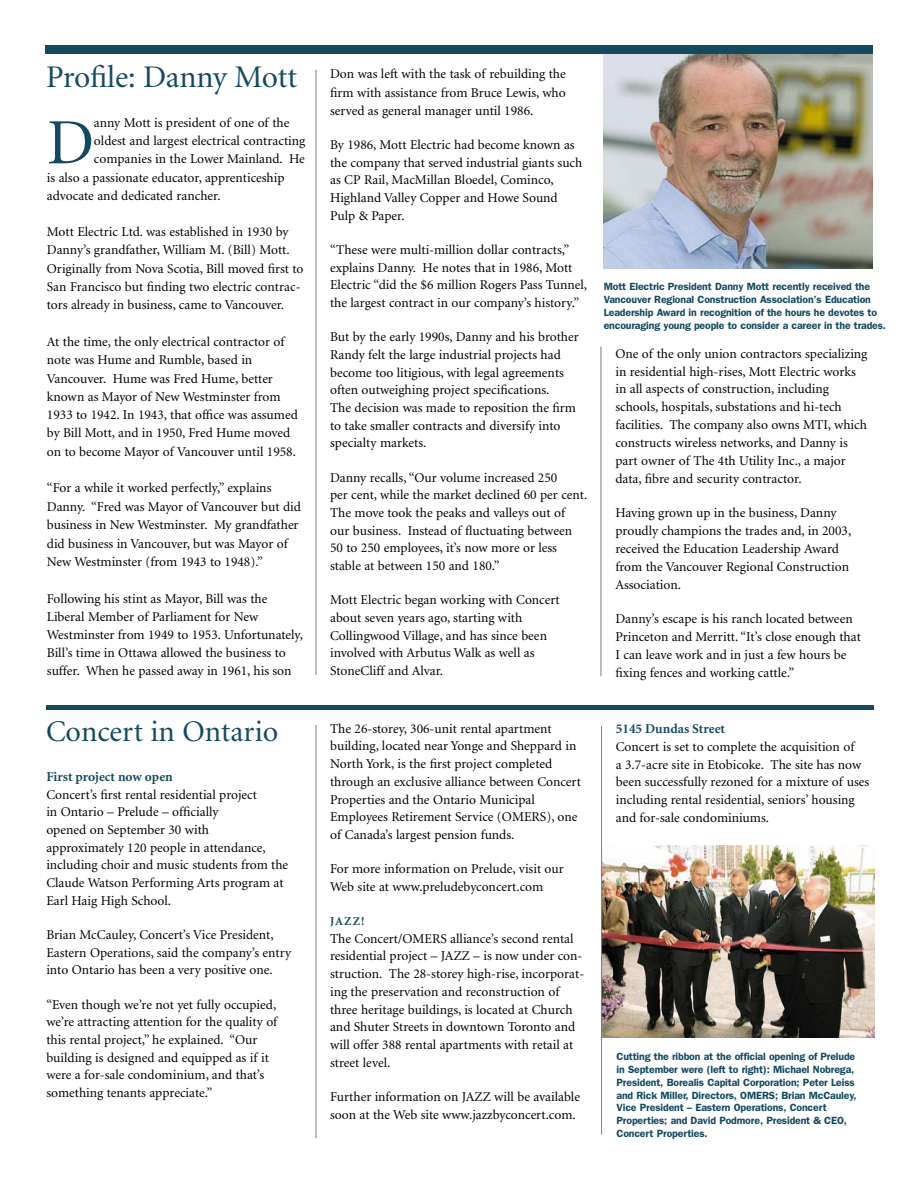
<style>
.page{position:relative;width:918px;height:1188px;background:#fff}
.page>*{position:absolute;margin:0;border:0;box-sizing:border-box;transform-origin:0 0}
.t1{font:64.65px "Minion";color:#134a60}
.t2{font:31.5px "Minion";letter-spacing:-.005em;color:#134a60}
.t3{font:30px "Minion";color:#134a60}
.t4{font:13.5px/17.7px "Minion";color:#000}
.t5{font:700 13.5px "Minion";color:#134a60}
.t6{font:700 12px "Minion";color:#134a60}
.t7{font:600 10.5px/12.8px "Franklin Gothic";letter-spacing:-.01em;color:#134a60}
</style>
<div class="page">
<img style="left:602px;top:846px;width:272px;height:192px">
<img style="left:603px;top:54px;width:270px;height:214px">
<div style="left:45px;top:45px;width:828px;height:9px;background:#134a60"></div>
<hr style="left:316px;top:725px;width:1px;height:413px;background:#808080">
<hr style="left:316px;top:70px;width:1px;height:605px;background:#808080">
<hr style="left:601px;top:346px;width:1px;height:330px;background:#808080">
<hr style="left:46px;top:705px;width:828px;height:4px;background:#134a60">
<hr style="left:601px;top:726px;width:1px;height:409px;background:#808080">
<h2 class="t2" style="left:46px;top:65px;width:252px">Profile: Danny Mott</h2>
<p class="t4" style="left:330px;top:66px;width:237px;line-height:18.1px;text-align:justify">Don was left with the task of rebuilding the firm with assistance from Bruce Lewis, who served as general manager until 1986.</p>
<p class="t4" style="left:330px;top:137px;width:254px">By 1986, Mott Electric had become known as the company that served industrial giants such as CP Rail, MacMillan Bloedel, Cominco, Highland Valley Copper and Howe Sound Pulp &amp; Paper.</p>
<p class="t4" style="left:330px;top:242px;width:258px">“These were multi-million dollar contracts,” explains Danny. He notes that in 1986, Mott Electric “did the $6 million Rogers Pass Tunnel, the largest contract in our company’s history.”</p>
<p class="t4" style="left:330px;top:329px;width:250px">But by the early 1990s, Danny and his brother Randy felt the large industrial projects had become too litigious, with legal agreements often outweighing project specifications.<br>The decision was made to reposition the firm to take smaller contracts and diversify into specialty markets.</p>
<p class="t4" style="left:330px;top:470px;width:259px">Danny recalls, “Our volume increased 250<br>per cent, while the market declined 60 per cent.<br>The move took the peaks and valleys out of our business. Instead of fluctuating between 50 to 250 employees, it’s now more or less stable at between 150 and 180.”</p>
<p class="t4" style="left:330px;top:592px;width:231px">Mott Electric began working with Concert about seven years ago, starting with Collingwood Village, and has since been involved with Arbutus Walk as well as StoneCliff and Alvar.</p>
<h1 class="t1" style="left:47px;top:117px;width:49px">D</h1>
<p class="t4" style="left:94px;top:115px;width:197px">anny Mott is president of one of the</p>
<p class="t4" style="left:94px;top:133px;width:213px">oldest and largest electrical contracting</p>
<p class="t4" style="left:94px;top:151px;width:212px">companies in the Lower Mainland. He</p>
<p class="t4" style="left:47px;top:169px;width:239px">is also a passionate educator, apprenticeship</p>
<p class="t4" style="left:47px;top:188px;width:175px">advocate and dedicated rancher.</p>
<p class="t4" style="left:47px;top:224px;width:258px;line-height:18.3px">Mott Electric Ltd. was established in 1930 by Danny’s grandfather, William M. (Bill) Mott.<br>Originally from Nova Scotia, Bill moved first to San Francisco but finding two electric contrac&shy;tors already in business, came to Vancouver.</p>
<p class="t4" style="left:47px;top:334px;width:252px;line-height:18.3px">At the time, the only electrical contractor of note was Hume and Rumble, based in Vancouver. Hume was Fred Hume, better known as Mayor of New Westminster from 1933 to 1942. In 1943, that office was assumed by Bill Mott, and in 1950, Fred Hume moved on to become Mayor of Vancouver until 1958.</p>
<p class="t4" style="left:47px;top:480px;width:255px;line-height:18.5px">“For a while it worked perfectly,” explains Danny. “Fred was Mayor of Vancouver but did business in New Westminster. My grandfather did business in Vancouver, but was Mayor of New Westminster (from 1943 to 1948).”</p>
<p class="t4" style="left:47px;top:591px;width:258px;line-height:18.1px">Following his stint as Mayor, Bill was the Liberal Member of Parliament for New Westminster from 1949 to 1953. Unfortunately, Bill’s time in Ottawa allowed the business to suffer. When he passed away in 1961, his son</p>
<h3 class="t3" style="left:46px;top:720px;width:234px">Concert in Ontario</h3>
<p class="t5" style="left:46px;top:771px;width:128px">First project now open</p>
<p class="t4" style="left:46px;top:786px;width:243px">Concert’s first rental residential project<br>in Ontario – Prelude – officially<br>opened on September 30 with approximately 120 people in attendance, including choir and music students from the Claude Watson Performing Arts program at Earl Haig High School.</p>
<p class="t4" style="left:46px;top:927px;width:246px">Brian McCauley, Concert’s Vice President,<br>Eastern Operations, said the company’s entry into Ontario has been a very positive one.</p>
<p class="t4" style="left:46px;top:996px;width:232px">“Even though we’re not yet fully occupied, we’re attracting attention for the quality of this rental project,” he explained. “Our building is designed and equipped as if it were a for-sale condominium, and that’s something tenants appreciate.”</p>
<p class="t4" style="left:330px;top:721px;width:252px">The 26-storey, 306-unit rental apartment building, located near Yonge and Sheppard in North York, is the first project completed through an exclusive alliance between Concert Properties and the Ontario Municipal Employees Retirement Service (OMERS), one of Canada’s largest pension funds.</p>
<p class="t4" style="left:330px;top:861px;width:235px">For more information on Prelude, visit our<br>Web site at www.preludebyconcert.com</p>
<p class="t6" style="left:330px;top:917px;width:36px">JAZZ!</p>
<p class="t4" style="left:330px;top:931px;width:256px">The Concert/OMERS alliance’s second rental residential project – JAZZ – is now under con&shy;struction. The 28-storey high-rise, incorporat&shy;ing the preservation and reconstruction of three heritage buildings, is located at Church and Shuter Streets in downtown Toronto and will offer 388 rental apartments with retail at street level.</p>
<p class="t4" style="left:330px;top:1089px;width:251px">Further information on JAZZ will be available soon at the Web site www.jazzbyconcert.com.</p>
<p class="t7" style="left:604px;top:281px;width:284px">Mott Electric President Danny Mott recently received the Vancouver Regional Construction Association’s Education Leadership Award in recognition of the hours he devotes to encouraging young people to consider a career in the trades.</p>
<p class="t4" style="left:615px;top:346px;width:254px">One of the only union contractors specializing in residential high-rises, Mott Electric works in all aspects of construction, including schools, hospitals, substations and hi-tech facilities. The company also owns MTI, which constructs wireless networks, and Danny is part owner of The 4th Utility Inc., a major data, fibre and security contractor.</p>
<p class="t4" style="left:615px;top:505px;width:237px">Having grown up in the business, Danny proudly champions the trades and, in 2003, received the Education Leadership Award from the Vancouver Regional Construction Association.</p>
<p class="t4" style="left:615px;top:611px;width:247px">Danny’s escape is his ranch located between Princeton and Merritt. “It’s close enough that I can leave work and in just a few hours be fixing fences and working cattle.”</p>
<p class="t5" style="left:616px;top:724px;width:111px">5145 Dundas Street</p>
<p class="t4" style="left:616px;top:739px;width:255px">Concert is set to complete the acquisition of<br>a 3.7-acre site in Etobicoke. The site has now been successfully rezoned for a mixture of uses including rental residential, seniors’ housing and for-sale condominiums.</p>
<p class="t7" style="left:617px;top:1051px;width:242px">Cutting the ribbon at the official opening of Prelude in September were (left to right): Michael Nobrega, President, Borealis Capital Corporation; Peter Leiss and Rick Miller, Directors, OMERS; Brian McCauley, Vice President – Eastern Operations, Concert Properties; and David Podmore, President &amp; CEO, Concert Properties.</p>
</div>
